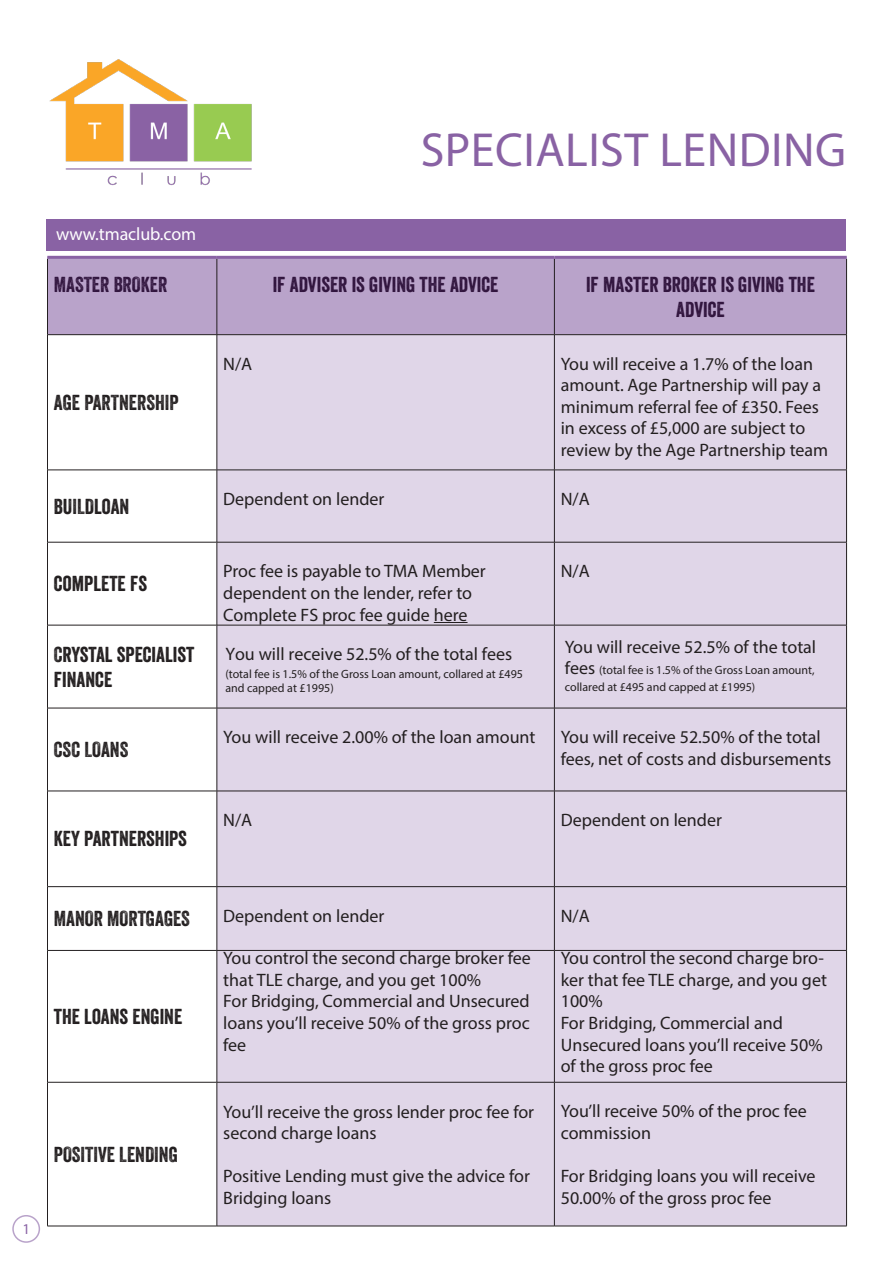
<style>
.page{position:relative;width:893px;height:1263px;background:#fff}
.page>*{position:absolute;margin:0;border:0;box-sizing:border-box;transform-origin:0 0}
.t1{font:48px "Myriad Pro";letter-spacing:.01em;color:#8962a4}
.X_product{font:21px/25.2px "Veneer";color:#231f20}
.X_product-2{font:21px/25.2px "Veneer";color:#31153e;text-align:center}
.t2{font:18px/21.6px "Myriad Pro";color:#231f20}
.t3{font:18px "Myriad Pro";letter-spacing:-.005em;color:#fff}
.t4{font:15px "Myriad Pro";color:#8962a4}
.t5{font:12px/14.4px "Myriad Pro";color:#231f20}
.s1{font-size:18px}
</style>
<div class="page">
<div style="left:48px;top:259px;width:798px;height:75px;background:#b9a3ca"></div>
<div style="left:218px;top:335px;width:628px;height:891px;background:#e0d6e8"></div>
<hr style="left:47px;top:259px;width:1px;height:75px;background:#231f20">
<hr style="left:47px;top:334px;width:170px;height:1px;background:#231f20">
<hr style="left:47px;top:335px;width:1px;height:135px;background:#231f20">
<hr style="left:47px;top:470px;width:170px;height:1px;background:#231f20">
<hr style="left:47px;top:470px;width:1px;height:72px;background:#231f20">
<hr style="left:47px;top:542px;width:170px;height:1px;background:#231f20">
<hr style="left:47px;top:542px;width:1px;height:83px;background:#231f20">
<hr style="left:47px;top:625px;width:170px;height:1px;background:#231f20">
<hr style="left:47px;top:625px;width:1px;height:83px;background:#231f20">
<hr style="left:47px;top:708px;width:170px;height:1px;background:#231f20">
<hr style="left:47px;top:708px;width:1px;height:83px;background:#231f20">
<hr style="left:47px;top:791px;width:170px;height:1px;background:#231f20">
<hr style="left:47px;top:791px;width:1px;height:95px;background:#231f20">
<hr style="left:47px;top:886px;width:170px;height:1px;background:#231f20">
<hr style="left:47px;top:887px;width:1px;height:63px;background:#231f20">
<hr style="left:47px;top:950px;width:170px;height:1px;background:#231f20">
<hr style="left:47px;top:951px;width:1px;height:131px;background:#231f20">
<hr style="left:47px;top:1082px;width:170px;height:1px;background:#231f20">
<hr style="left:47px;top:1082px;width:1px;height:144px;background:#231f20">
<hr style="left:47px;top:1226px;width:170px;height:1px;background:#231f20">
<hr style="left:217px;top:334px;width:337px;height:1px;background:#231f20">
<hr style="left:554px;top:334px;width:293px;height:1px;background:#231f20">
<hr style="left:217px;top:470px;width:337px;height:1px;background:#231f20">
<hr style="left:554px;top:470px;width:293px;height:1px;background:#231f20">
<hr style="left:217px;top:542px;width:337px;height:1px;background:#231f20">
<hr style="left:554px;top:542px;width:293px;height:1px;background:#231f20">
<hr style="left:217px;top:625px;width:337px;height:1px;background:#231f20">
<hr style="left:554px;top:625px;width:293px;height:1px;background:#231f20">
<hr style="left:217px;top:708px;width:337px;height:1px;background:#231f20">
<hr style="left:554px;top:708px;width:293px;height:1px;background:#231f20">
<hr style="left:217px;top:791px;width:337px;height:1px;background:#231f20">
<hr style="left:554px;top:791px;width:293px;height:1px;background:#231f20">
<hr style="left:217px;top:886px;width:337px;height:1px;background:#231f20">
<hr style="left:554px;top:886px;width:293px;height:1px;background:#231f20">
<hr style="left:217px;top:950px;width:337px;height:1px;background:#231f20">
<hr style="left:554px;top:950px;width:293px;height:1px;background:#231f20">
<hr style="left:217px;top:1082px;width:337px;height:1px;background:#231f20">
<hr style="left:554px;top:1082px;width:293px;height:1px;background:#231f20">
<hr style="left:217px;top:1226px;width:337px;height:1px;background:#231f20">
<hr style="left:554px;top:1226px;width:293px;height:1px;background:#231f20">
<hr style="left:217px;top:259px;width:1px;height:75px;background:#231f20">
<hr style="left:554px;top:259px;width:1px;height:75px;background:#231f20">
<hr style="left:846px;top:259px;width:1px;height:75px;background:#231f20">
<hr style="left:217px;top:335px;width:1px;height:135px;background:#231f20">
<hr style="left:554px;top:335px;width:1px;height:135px;background:#231f20">
<hr style="left:846px;top:335px;width:1px;height:135px;background:#231f20">
<hr style="left:217px;top:470px;width:1px;height:72px;background:#231f20">
<hr style="left:554px;top:470px;width:1px;height:72px;background:#231f20">
<hr style="left:846px;top:470px;width:1px;height:72px;background:#231f20">
<hr style="left:217px;top:542px;width:1px;height:83px;background:#231f20">
<hr style="left:554px;top:542px;width:1px;height:83px;background:#231f20">
<hr style="left:846px;top:542px;width:1px;height:83px;background:#231f20">
<hr style="left:217px;top:625px;width:1px;height:83px;background:#231f20">
<hr style="left:554px;top:625px;width:1px;height:83px;background:#231f20">
<hr style="left:846px;top:625px;width:1px;height:83px;background:#231f20">
<hr style="left:217px;top:708px;width:1px;height:83px;background:#231f20">
<hr style="left:554px;top:708px;width:1px;height:83px;background:#231f20">
<hr style="left:846px;top:708px;width:1px;height:83px;background:#231f20">
<hr style="left:217px;top:791px;width:1px;height:95px;background:#231f20">
<hr style="left:554px;top:791px;width:1px;height:95px;background:#231f20">
<hr style="left:846px;top:791px;width:1px;height:95px;background:#231f20">
<hr style="left:217px;top:887px;width:1px;height:63px;background:#231f20">
<hr style="left:554px;top:887px;width:1px;height:63px;background:#231f20">
<hr style="left:846px;top:887px;width:1px;height:63px;background:#231f20">
<hr style="left:217px;top:951px;width:1px;height:131px;background:#231f20">
<hr style="left:554px;top:951px;width:1px;height:131px;background:#231f20">
<hr style="left:846px;top:951px;width:1px;height:131px;background:#231f20">
<hr style="left:217px;top:1082px;width:1px;height:144px;background:#231f20">
<hr style="left:554px;top:1082px;width:1px;height:144px;background:#231f20">
<hr style="left:846px;top:1082px;width:1px;height:144px;background:#231f20">
<hr style="left:47px;top:256px;width:170px;height:3px;background:#8962a4">
<hr style="left:217px;top:256px;width:337px;height:3px;background:#8962a4">
<hr style="left:554px;top:256px;width:293px;height:3px;background:#8962a4">
<hr style="left:434px;top:622px;width:34px;height:1px;background:#231f20">
<div style="left:47px;top:219px;width:799px;height:32px;background:#8962a4"></div>
<div style="left:12px;top:1215px;width:28px;height:28px;border:2px solid #b9a3ca;border-radius:50%"></div>
<img style="left:49px;top:59px;width:203px;height:127px">
<p class="t4" style="left:23px;top:1219px;width:9px">1</p>
<p class="t3" style="left:56px;top:223px;width:142px">www.tmaclub.com</p>
<p class="t1" style="left:421px;top:120px;width:427px">SPECIALIST LENDING</p>
<p class="X_product-2" style="left:54px;top:271px;width:115px">MASTER BROKER</p>
<p class="X_product-2" style="left:273px;top:271px;width:227px">IF ADVISER IS GIVING THE ADVICE</p>
<p class="X_product-2" style="left:586px;top:271px;width:230px">IF MASTER BROKER IS GIVING THE<br>ADVICE</p>
<p class="X_product" style="left:54px;top:390px;width:126px">AGE PARTNERSHIP</p>
<p class="t2" style="left:223px;top:352px;width:31px">N/A</p>
<p class="t2" style="left:561px;top:352px;width:269px">You will receive a 1.7% of the loan amount. Age Partnership will pay a minimum referral fee of £350. Fees in excess of £5,000 are subject to review by the Age Partnership team</p>
<p class="X_product" style="left:54px;top:493px;width:77px">BUILDLOAN</p>
<p class="t2" style="left:223px;top:488px;width:163px">Dependent on lender</p>
<p class="t2" style="left:561px;top:488px;width:31px">N/A</p>
<p class="X_product" style="left:54px;top:571px;width:95px">COMPLETE FS</p>
<p class="t2" style="left:223px;top:560px;width:264px">Proc fee is payable to TMA Member dependent on the lender, refer to<br>Complete FS proc fee guide here</p>
<p class="t2" style="left:561px;top:560px;width:31px">N/A</p>
<p class="X_product" style="left:54px;top:641px;width:142px">CRYSTAL SPECIALIST<br>FINANCE</p>
<p class="t2" style="left:225px;top:643px;width:289px">You will receive 52.5% of the total fees</p>
<p class="t2" style="left:565px;top:636px;width:253px">You will receive 52.5% of the total</p>
<p class="t5" style="left:565px;top:661px;width:251px;line-height:17.1px"><span class="s1">fees</span> (total fee is 1.5% of the Gross Loan amount, collared at £495 and capped at £1995)</p>
<p class="t5" style="left:225px;top:666px;width:299px">(total fee is 1.5% of the Gross Loan amount, collared at £495 and capped at £1995)</p>
<p class="X_product" style="left:54px;top:737px;width:76px">CSC LOANS</p>
<p class="X_product" style="left:54px;top:826px;width:135px">KEY PARTNERSHIPS</p>
<p class="t2" style="left:223px;top:726px;width:314px">You will receive 2.00% of the loan amount</p>
<p class="t2" style="left:561px;top:726px;width:272px">You will receive 52.50% of the total fees, net of costs and disbursements</p>
<p class="t2" style="left:223px;top:809px;width:31px">N/A</p>
<p class="t2" style="left:561px;top:809px;width:163px">Dependent on lender</p>
<p class="X_product" style="left:54px;top:906px;width:138px">MANOR MORTGAGES</p>
<p class="t2" style="left:223px;top:905px;width:163px">Dependent on lender</p>
<p class="t2" style="left:561px;top:904px;width:31px">N/A</p>
<p class="X_product" style="left:54px;top:1004px;width:130px">THE LOANS ENGINE</p>
<p class="X_product" style="left:54px;top:1141px;width:126px">POSITIVE LENDING</p>
<p class="t2" style="left:223px;top:947px;width:309px">You control the second charge broker fee that TLE charge, and you get 100%</p>
<p class="t2" style="left:223px;top:990px;width:308px;text-align:justify">For Bridging, Commercial and Unsecured loans you’ll receive 50% of the gross proc fee</p>
<p class="t2" style="left:223px;top:1100px;width:312px">You’ll receive the gross lender proc fee for second charge loans</p>
<p class="t2" style="left:223px;top:1165px;width:308px">Positive Lending must give the advice for<br>Bridging loans</p>
<p class="t2" style="left:561px;top:947px;width:268px">You control the second charge bro&shy;ker that fee TLE charge, and you get<br>100%</p>
<p class="t2" style="left:561px;top:1012px;width:224px">For Bridging, Commercial and</p>
<p class="t2" style="left:561px;top:1033px;width:263px">Unsecured loans you’ll receive 50% of the gross proc fee</p>
<p class="t2" style="left:561px;top:1100px;width:248px">You’ll receive 50% of the proc fee commission</p>
<p class="t2" style="left:561px;top:1165px;width:256px">For Bridging loans you will receive<br>50.00% of the gross proc fee</p>
</div>
